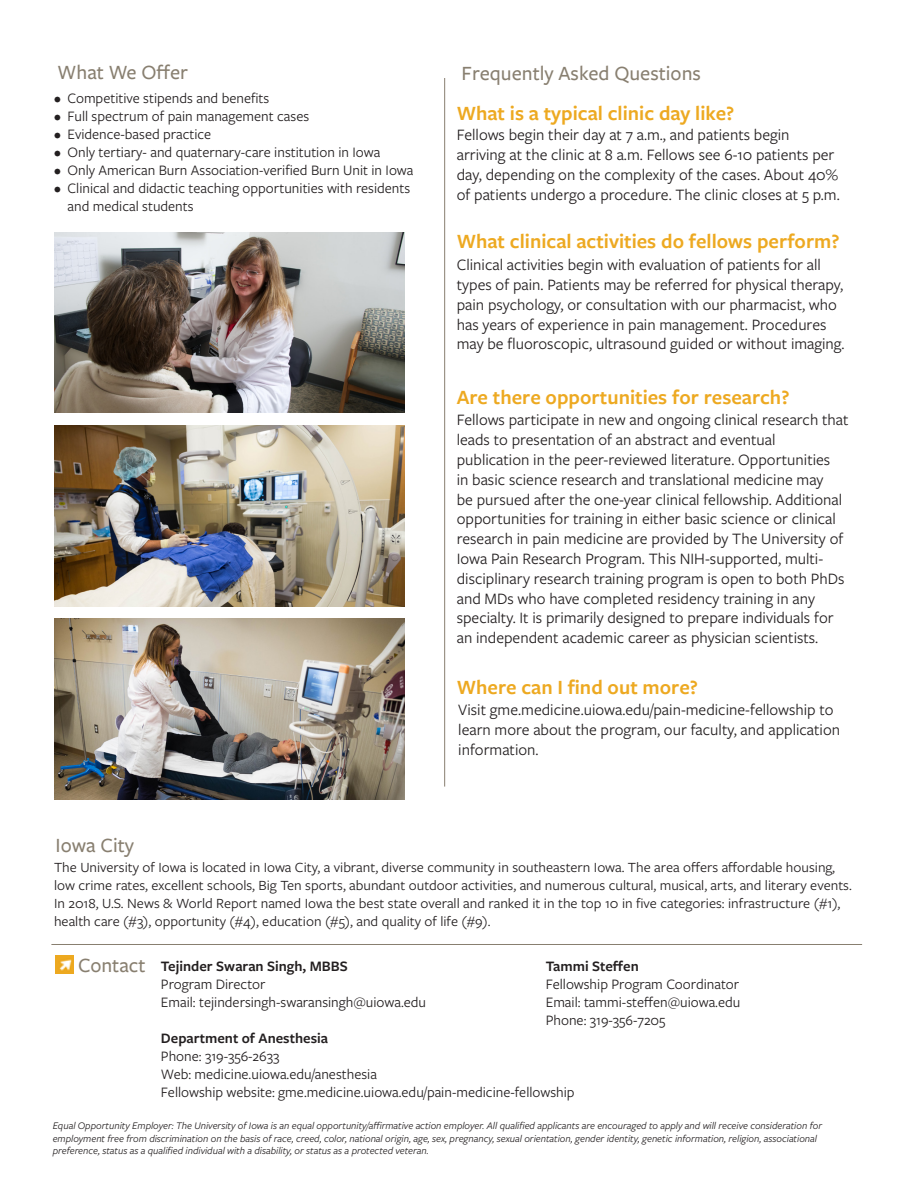
<style>
.page{position:relative;width:918px;height:1188px;background:#fff}
.page>*{position:absolute;margin:0;border:0;box-sizing:border-box;transform-origin:0 0}
.t1{font:600 21px "Freight Sans Pro";color:#eda921}
.t2{font:500 21px "Freight Sans Pro";color:#887f70}
.t3{font:16.5px/19.8px "Freight Sans Pro";color:#231f20}
.t4{font:15px/18px "Freight Sans Pro";color:#231f20}
.t5{font:600 15px/18px "Freight Sans Pro";color:#231f20}
.t6{font:14.55px/18px "Freight Sans Pro";color:#231f20}
.t7{font:italic 10.5px/12.6px "Freight Sans Pro";color:#231f20}
.s1{font-weight:600}
.s2{font-weight:400}
</style>
<div class="page">
<hr style="left:444px;top:78px;width:1px;height:709px;background:#887f70">
<hr style="left:51px;top:944px;width:811px;height:1px;background:#887f70">
<img style="left:54px;top:619px;width:350px;height:180px">
<img style="left:54px;top:232px;width:350px;height:181px">
<img style="left:56px;top:955px;width:18px;height:19px">
<img style="left:54px;top:426px;width:350px;height:181px">
<p class="t2" style="left:58px;top:59px;width:132px">What We Offer</p>
<p class="t4" style="left:54px;top:88px;width:217px">• Competitive stipends and benefits</p>
<p class="t4" style="left:54px;top:106px;width:257px">• Full spectrum of pain management cases</p>
<p class="t4" style="left:54px;top:124px;width:159px">• Evidence-based practice</p>
<p class="t4" style="left:54px;top:142px;width:328px">• Only tertiary- and quaternary-care institution in Iowa</p>
<p class="t4" style="left:54px;top:160px;width:361px">• Only American Burn Association-verified Burn Unit in Iowa</p>
<p class="t4" style="left:68px;top:178px;width:344px;text-indent:-14px">• Clinical and didactic teaching opportunities with residents and medical students</p>
<p class="t2" style="left:56px;top:831px;width:80px">Iowa City</p>
<p class="t2" style="left:462px;top:59px;width:241px">Frequently Asked Questions</p>
<p class="t1" style="left:457px;top:99px;width:279px">What is a typical clinic day like?</p>
<p class="t3" style="left:457px;top:124px;width:334px">Fellows begin their day at 7 a.m., and patients begin</p>
<p class="t3" style="left:457px;top:144px;width:385px">arriving at the clinic at 8 a.m. Fellows see 6-10 patients per day, depending on the complexity of the cases. About 40% of patients undergo a procedure. The clinic closes at 5 p.m.</p>
<p class="t1" style="left:457px;top:227px;width:384px">What clinical activities do fellows perform?</p>
<p class="t3" style="left:457px;top:254px;width:389px">Clinical activities begin with evaluation of patients for all types of pain. Patients may be referred for physical therapy, pain psychology, or consultation with our pharmacist, who has years of experience in pain management. Procedures may be fluoroscopic, ultrasound guided or without imaging.</p>
<p class="t1" style="left:457px;top:382px;width:334px">Are there opportunities for research?</p>
<p class="t3" style="left:457px;top:410px;width:393px">Fellows participate in new and ongoing clinical research that leads to presentation of an abstract and eventual</p>
<p class="t3" style="left:457px;top:449px;width:388px">publication in the peer-reviewed literature. Opportunities in basic science research and translational medicine may be pursued after the one-year clinical fellowship. Additional opportunities for training in either basic science or clinical research in pain medicine are provided by The University of Iowa Pain Research Program. This NIH-supported, multi-</p>
<p class="t3" style="left:457px;top:568px;width:389px">disciplinary research training program is open to both PhDs and MDs who have completed residency training in any</p>
<p class="t3" style="left:457px;top:608px;width:378px">specialty. It is primarily designed to prepare individuals for an independent academic career as physician scientists.</p>
<p class="t1" style="left:457px;top:673px;width:243px">Where can I find out more?</p>
<p class="t3" style="left:458px;top:699px;width:383px">Visit gme.medicine.uiowa.edu/pain-medicine-fellowship to learn more about the program, our faculty, and application information.</p>
<p class="t6" style="left:54px;top:858px;width:799px">The University of Iowa is located in Iowa City, a vibrant, diverse community in southeastern Iowa. The area offers affordable housing, low crime rates, excellent schools, Big Ten sports, abundant outdoor activities, and numerous cultural, musical, arts, and literary events.<br>In 2018, U.S. News &amp; World Report named Iowa the best state overall and ranked it in the top 10 in five categories: infrastructure (#1), health care (#3), opportunity (#4), education (#5), and quality of life (#9).</p>
<p class="t2" style="left:78px;top:951px;width:69px">Contact</p>
<p class="t4" style="left:546px;top:956px;width:195px"><span class="s1">Tammi Steffen<br></span>Fellowship Program Coordinator</p>
<p class="t4" style="left:546px;top:992px;width:196px">Email: tammi-steffen@uiowa.edu</p>
<p class="t4" style="left:546px;top:1010px;width:121px">Phone: 319-356-7205</p>
<p class="t5" style="left:161px;top:956px;width:188px">Tejinder Swaran Singh, MBBS</p>
<p class="t4" style="left:161px;top:974px;width:106px">Program Director</p>
<p class="t4" style="left:161px;top:992px;width:267px">Email: tejindersingh-swaransingh@uiowa.edu</p>
<p class="t5" style="left:161px;top:1028px;width:169px">Department of Anesthesia<br><span class="s2">Phone: 319-356-2633</span></p>
<p class="t4" style="left:161px;top:1064px;width:217px">Web: medicine.uiowa.edu/anesthesia</p>
<p class="t4" style="left:161px;top:1082px;width:415px">Fellowship website: gme.medicine.uiowa.edu/pain-medicine-fellowship</p>
<p class="t7" style="left:53px;top:1119px;width:771px">Equal Opportunity Employer: The University of Iowa is an equal opportunity/affirmative action employer. All qualified applicants are encouraged to apply and will receive consideration for employment free from discrimination on the basis of race, creed, color, national origin, age, sex, pregnancy, sexual orientation, gender identity, genetic information, religion, associational preference, status as a qualified individual with a disability, or status as a protected veteran.</p>
</div>
